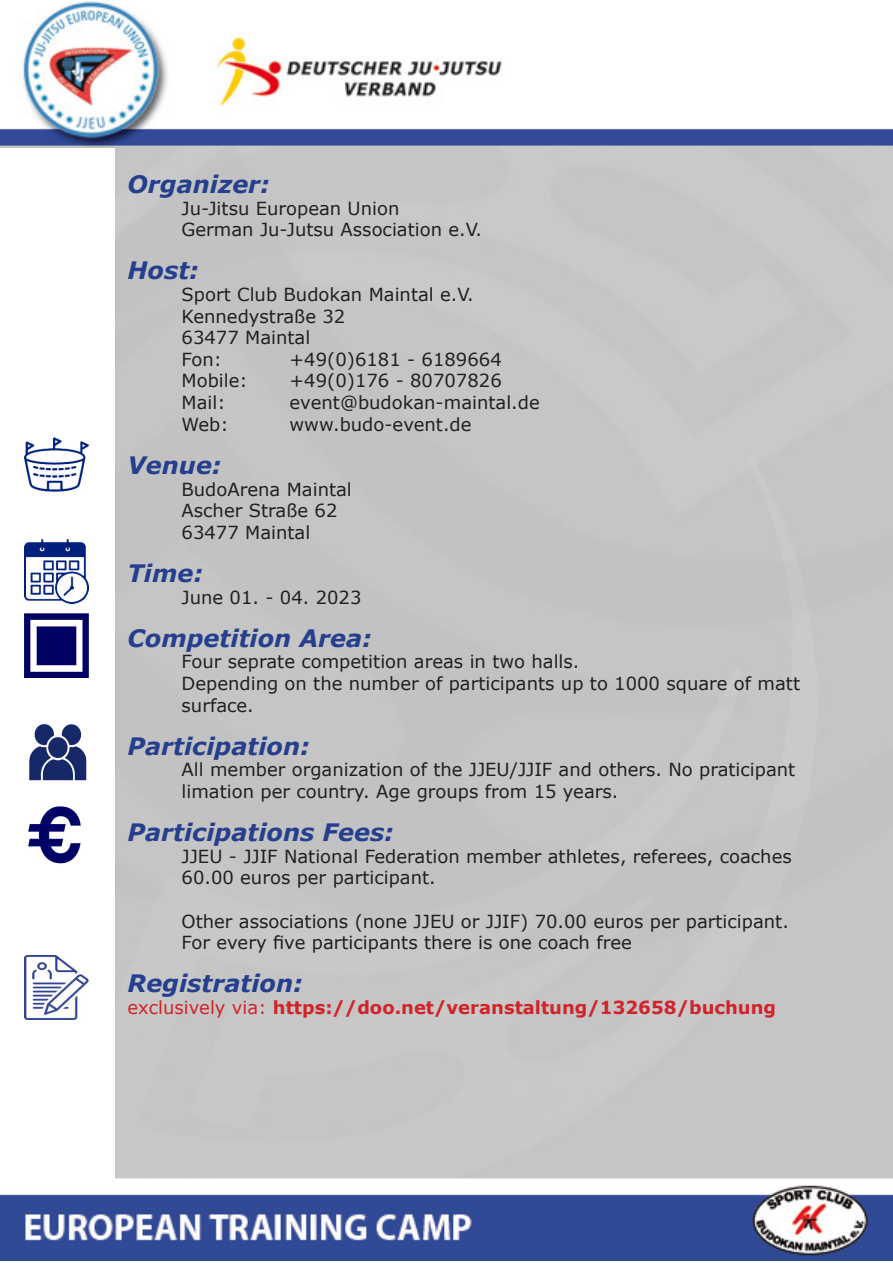
<style>
.page{position:relative;width:893px;height:1263px;background:#fff}
.page>*{position:absolute;margin:0;border:0;box-sizing:border-box;transform-origin:0 0}
.t1{font:italic 700 24px "Verdana";color:#253f8e}
.t2{font:18px/21.6px "Verdana";color:#231f20}
.t3{font:700 18px "Verdana";color:#d1232a}
.s1{font-weight:400}
</style>
<div class="page">
<img style="left:0;top:1px;width:893px;height:1260px">
<div style="left:0;top:148px;width:115px;height:1035px;background:#fff"></div>
<img style="left:24px;top:437px;width:64px;height:55px">
<img style="left:25px;top:539px;width:64px;height:64px">
<img style="left:29px;top:724px;width:58px;height:57px">
<img style="left:28px;top:806px;width:53px;height:58px">
<img style="left:25px;top:614px;width:64px;height:64px">
<img style="left:24px;top:956px;width:64px;height:64px">
<p class="t1" style="left:128px;top:167px;width:144px">Organizer:</p>
<p class="t2" style="left:182px;top:197px;width:219px">Ju-Jitsu European Union</p>
<p class="t2" style="left:182px;top:219px;width:302px">German Ju-Jutsu Association e.V.</p>
<p class="t1" style="left:128px;top:254px;width:73px">Host:</p>
<p class="t2" style="left:182px;top:284px;width:294px">Sport Club Budokan Maintal e.V.</p>
<p class="t2" style="left:182px;top:305px;width:165px">Kennedystraße 32</p>
<p class="t2" style="left:182px;top:327px;width:130px">63477 Maintal</p>
<p class="t2" style="left:182px;top:348px;width:42px">Fon:</p>
<p class="t2" style="left:290px;top:348px;width:214px">+49(0)6181 - 6189664</p>
<p class="t2" style="left:182px;top:370px;width:68px">Mobile:</p>
<p class="t2" style="left:290px;top:370px;width:214px">+49(0)176 - 80707826</p>
<p class="t2" style="left:182px;top:392px;width:46px">Mail:</p>
<p class="t2" style="left:290px;top:392px;width:252px">event@budokan-maintal.de</p>
<p class="t2" style="left:182px;top:413px;width:49px">Web:</p>
<p class="t2" style="left:290px;top:413px;width:183px">www.budo-event.de</p>
<p class="t1" style="left:128px;top:448px;width:96px">Venue:</p>
<p class="t2" style="left:182px;top:478px;width:172px">BudoArena Maintal</p>
<p class="t2" style="left:182px;top:500px;width:157px">Ascher Straße 62</p>
<p class="t2" style="left:182px;top:521px;width:130px">63477 Maintal</p>
<p class="t1" style="left:128px;top:556px;width:77px">Time:</p>
<p class="t2" style="left:182px;top:586px;width:181px">June 01. - 04. 2023</p>
<p class="t1" style="left:128px;top:621px;width:246px">Competition Area:</p>
<p class="t2" style="left:182px;top:651px;width:399px">Four seprate competition areas in two halls.</p>
<p class="t2" style="left:182px;top:672px;width:620px">Depending on the number of participants up to 1000 square of matt surface.</p>
<p class="t1" style="left:128px;top:729px;width:184px">Participation:</p>
<p class="t2" style="left:182px;top:759px;width:615px">All member organization of the JJEU/JJIF and others. No praticipant limation per country. Age groups from 15 years.</p>
<p class="t1" style="left:128px;top:815px;width:268px">Participations Fees:</p>
<p class="t2" style="left:182px;top:845px;width:612px">JJEU - JJIF National Federation member athletes, referees, coaches<br>60.00 euros per participant.</p>
<p class="t2" style="left:182px;top:910px;width:609px">Other associations (none JJEU or JJIF) 70.00 euros per participant.</p>
<p class="t2" style="left:182px;top:932px;width:452px">For every five participants there is one coach free</p>
<p class="t1" style="left:128px;top:967px;width:177px">Registration:</p>
<p class="t3" style="left:128px;top:995px;width:650px"><span class="s1">exclusively via:</span> https://doo.net/veranstaltung/132658/buchung</p>
</div>
